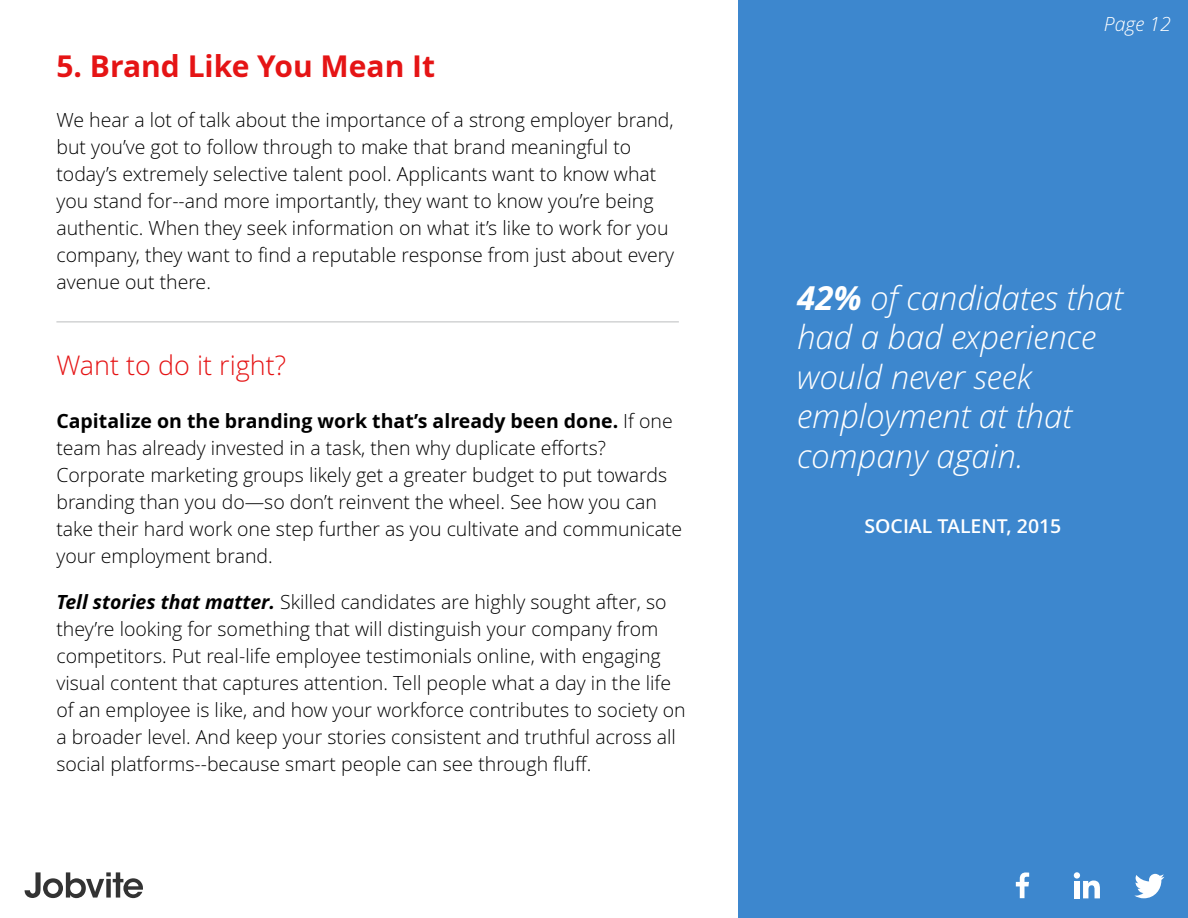
<style>
.page{position:relative;width:1188px;height:918px;background:#fff}
.page>*{position:absolute;margin:0;border:0;box-sizing:border-box;transform-origin:0 0}
.t1{font:italic 300 33px/39.6px "Open Sans";color:#fff}
.t2{font:700 30px "Open Sans";color:#e51415}
.t3{font:300 27px "Open Sans";color:#e51415}
.t4{font:300 19.5px/27px "Open Sans";color:#000}
.t5{font:600 19.5px "Open Sans";color:#fff}
.t6{font:italic 300 19.5px "Open Sans";color:#fff}
.s1{font-weight:700}
.s2{font-weight:700;font-style:italic}
</style>
<div class="page">
<div style="left:738px;top:0;width:450px;height:918px;background:#3d87ce"></div>
<svg style="left:25px;top:872px;width:118px;height:26px"></svg>
<svg style="left:1016px;top:872px;width:13px;height:26px"></svg>
<div style="left:1074px;top:881px;width:6px;height:17px;background:#fff"></div>
<div style="left:1074px;top:872px;width:6px;height:7px;background:#fff;border-radius:50%"></div>
<svg style="left:1083px;top:881px;width:17px;height:17px"></svg>
<svg style="left:1134px;top:874px;width:30px;height:24px"></svg>
<hr style="left:56px;top:322px;width:623px;height:1px;background:#bbbdbf">
<h2 class="t2" style="left:56px;top:49px;width:380px">5. Brand Like You Mean It</h2>
<p class="t4" style="left:56px;top:107px;width:619px">We hear a lot of talk about the importance of a strong employer brand, but you’ve got to follow through to make that brand meaningful to today’s extremely selective talent pool. Applicants want to know what you stand for--and more importantly, they want to know you’re being authentic. When they seek information on what it’s like to work for you company, they want to find a reputable response from just about every avenue out there.</p>
<h3 class="t3" style="left:56px;top:350px;width:231px">Want to do it right?</h3>
<p class="t4" style="left:56px;top:407px;width:627px"><span class="s1">Capitalize on the branding work that’s already been done.</span> If one team has already invested in a task, then why duplicate efforts?<br>Corporate marketing groups likely get a greater budget to put towards branding than you do—so don’t reinvent the wheel. See how you can take their hard work one step further as you cultivate and communicate your employment brand.</p>
<p class="t4" style="left:56px;top:589px;width:631px"><span class="s2">Tell stories that matter.</span> Skilled candidates are highly sought after, so they’re looking for something that will distinguish your company from competitors. Put real-life employee testimonials online, with engaging visual content that captures attention. Tell people what a day in the life of an employee is like, and how your workforce contributes to society on a broader level. And keep your stories consistent and truthful across all social platforms--because smart people can see through fluff.</p>
<p class="t6" style="left:1104px;top:13px;width:68px">Page 12</p>
<h1 class="t1" style="left:797px;top:279px;width:327px"><span class="s1">42%</span> of candidates that had a bad experience would never seek employment at that company again.</h1>
<p class="t5" style="left:865px;top:514px;width:198px">SOCIAL TALENT, 2015</p>
</div>
